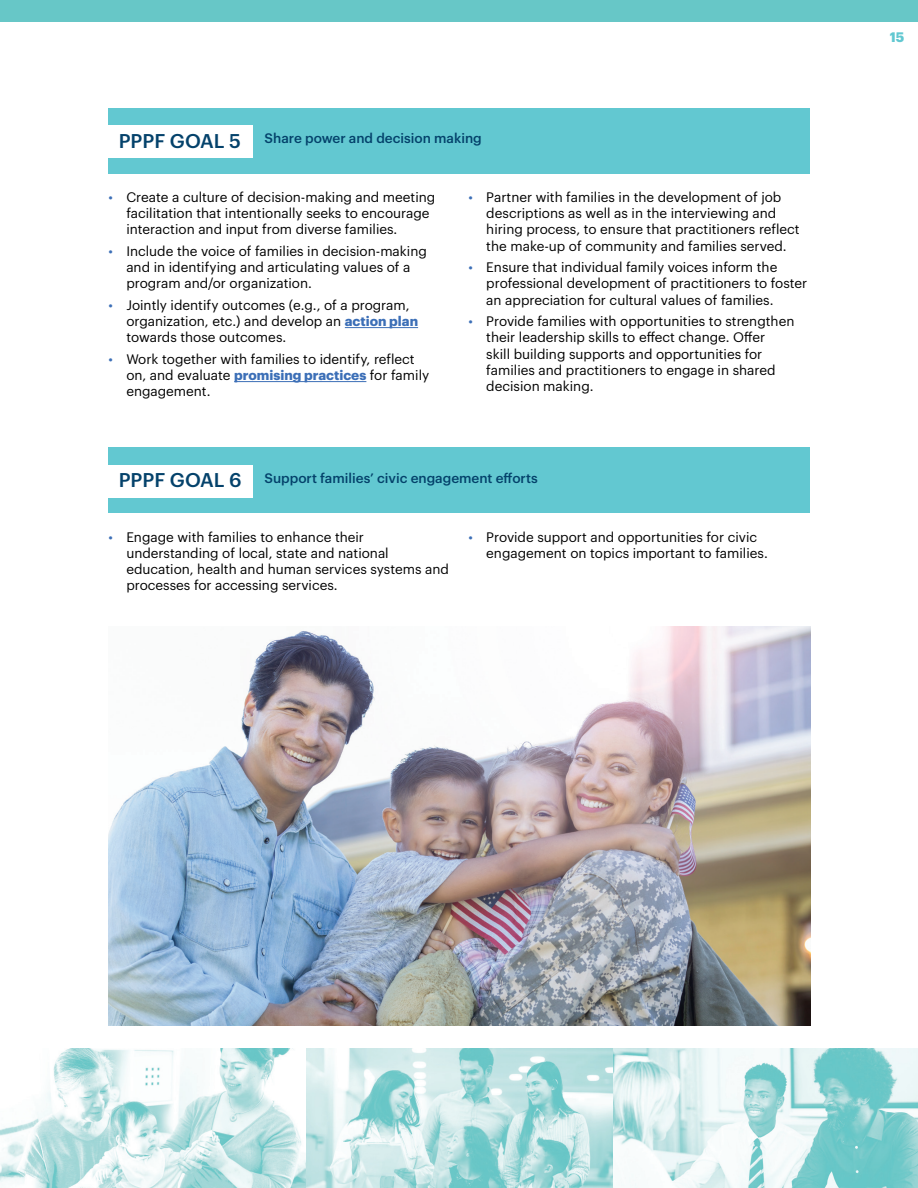
<style>
.page{position:relative;width:918px;height:1188px;background:#fff}
.page>*{position:absolute;margin:0;border:0;box-sizing:border-box;transform-origin:0 0}
.t1{font:500 19.5px "Graphik";color:#04426b}
.t2{font:13.5px/16.2px "Graphik";color:#000}
.t3{font:500 13.5px "Graphik";color:#04426b}
.t4{font:700 13.5px "Graphik";color:#62c8d1}
.s1{color:#3c6fb7}
.s2{font-weight:700;color:#3c6fb7}
</style>
<div class="page">
<img style="left:0;top:1049px;width:918px;height:139px">
<div style="left:0;top:0;width:918px;height:22px;background:#67c7c7"></div>
<hr style="left:234px;top:381px;width:132px;height:1px;background:#3c6fb7">
<hr style="left:345px;top:327px;width:73px;height:1px;background:#3c6fb7">
<div style="left:108px;top:448px;width:702px;height:65px;background:#62c8d1"></div>
<div style="left:108px;top:108px;width:702px;height:66px;background:#62c8d1"></div>
<div style="left:108px;top:125px;width:145px;height:33px;background:#fff"></div>
<div style="left:108px;top:465px;width:145px;height:33px;background:#fff"></div>
<img style="left:108px;top:626px;width:702px;height:400px">
<h3 class="t1" style="left:119px;top:126px;width:124px">PPPF GOAL 5</h3>
<p class="t3" style="left:265px;top:128px;width:219px">Share power and decision making</p>
<p class="t2" style="left:126px;top:188px;width:310px;text-indent:-18px"><span class="s1">•</span> Create a culture of decision-making and meeting facilitation that intentionally seeks to encourage interaction and input from diverse families.</p>
<p class="t2" style="left:126px;top:242px;width:302px;text-indent:-18px"><span class="s1">•</span> Include the voice of families in decision-making and in identifying and articulating values of a program and/or organization.</p>
<p class="t2" style="left:126px;top:296px;width:293px;text-indent:-18px"><span class="s1">•</span> Jointly identify outcomes (e.g., of a program, organization, etc.) and develop an <span class="s2">action plan </span>towards those outcomes.</p>
<p class="t2" style="left:126px;top:350px;width:304px;text-indent:-18px"><span class="s1">•</span> Work together with families to identify, reflect on, and evaluate <span class="s2">promising practices</span> for family engagement.</p>
<p class="t2" style="left:486px;top:188px;width:315px;text-indent:-18px"><span class="s1">•</span> Partner with families in the development of job descriptions as well as in the interviewing and hiring process, to ensure that practitioners reflect the make-up of community and families served.</p>
<p class="t2" style="left:486px;top:258px;width:323px;text-indent:-18px"><span class="s1">•</span> Ensure that individual family voices inform the professional development of practitioners to foster an appreciation for cultural values of families.</p>
<p class="t2" style="left:486px;top:312px;width:310px;text-indent:-18px"><span class="s1">•</span> Provide families with opportunities to strengthen their leadership skills to effect change. Offer<br>skill building supports and opportunities for families and practitioners to engage in shared decision making.</p>
<h3 class="t1" style="left:119px;top:466px;width:124px">PPPF GOAL 6</h3>
<p class="t3" style="left:265px;top:467px;width:275px">Support families’ civic engagement efforts</p>
<p class="t2" style="left:126px;top:528px;width:324px;text-indent:-18px"><span class="s1">•</span> Engage with families to enhance their understanding of local, state and national education, health and human services systems and processes for accessing services.</p>
<p class="t2" style="left:486px;top:528px;width:283px;text-indent:-18px"><span class="s1">•</span> Provide support and opportunities for civic engagement on topics important to families.</p>
<p class="t4" style="left:890px;top:27px;width:16px">15</p>
</div>
